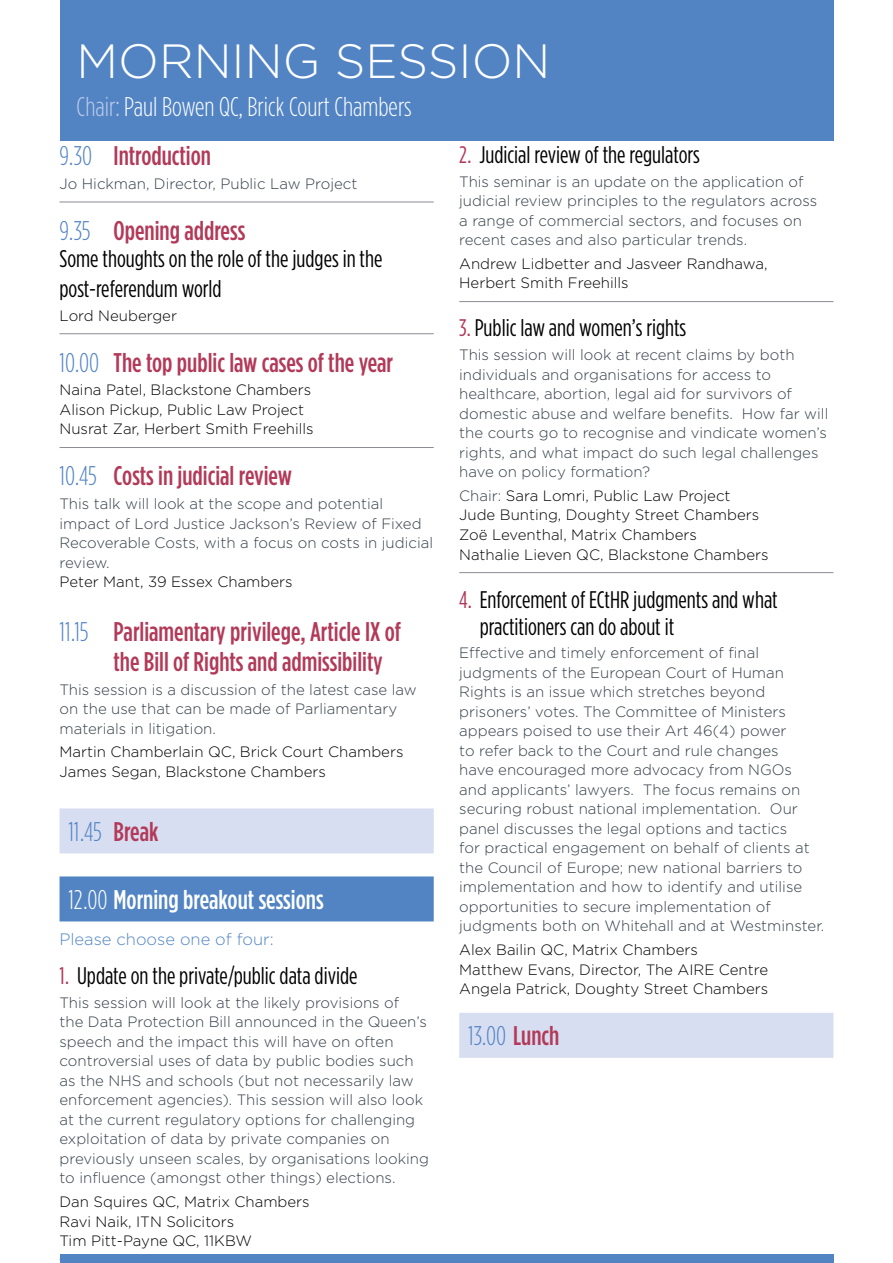
<style>
.page{position:relative;width:893px;height:1263px;background:#fff}
.page>*{position:absolute;margin:0;border:0;box-sizing:border-box;transform-origin:0 0}
.t1{font:300 48px "Gotham";color:#fff}
.t2{font:500 27px/30px "Gotham Condensed";color:#b23a58}
.t3{font:300 27px "Gotham Condensed";color:#fff}
.t4{font:500 27px "Gotham Condensed";color:#fff}
.t5{font:300 27px "Gotham Condensed";color:#5284c4}
.t6{font:24px/30px "Gotham Condensed";color:#000}
.t7{font:300 16.5px "Gotham";color:#5284c4}
.t8{font:300 15px/19.5px "Gotham";color:#333e47}
.t9{font:300 15px/19.5px "Gotham";color:#000}
.s1{color:#c0ccea}
.s2{font-weight:300;color:#5284c4}
.s3{font-weight:500;color:#b23a58}
.s4{font-weight:300}
.s5{color:#b23a58}
.s6{color:#333e47}
</style>
<div class="page">
<div style="left:60px;top:0;width:773px;height:140px;background:#5284c4"></div>
<hr style="left:60px;top:202px;width:374px;height:1px;background:#8b8c94">
<hr style="left:60px;top:333px;width:374px;height:1px;background:#8b8c94">
<hr style="left:60px;top:447px;width:374px;height:1px;background:#8b8c94">
<div style="left:60px;top:808px;width:374px;height:45px;background:#d8def2"></div>
<div style="left:60px;top:876px;width:374px;height:45px;background:#5284c4"></div>
<hr style="left:459px;top:301px;width:374px;height:1px;background:#8b8c94">
<hr style="left:459px;top:572px;width:374px;height:1px;background:#8b8c94">
<div style="left:459px;top:1013px;width:374px;height:45px;background:#d8def2"></div>
<div style="left:60px;top:1254px;width:773px;height:9px;background:#5284c4"></div>
<h1 class="t1" style="left:77px;top:34px;width:475px">MORNING SESSION</h1>
<h2 class="t3" style="left:77px;top:92px;width:337px"><span class="s1">Chair:</span> Paul Bowen QC, Brick Court Chambers</h2>
<h2 class="t2" style="left:60px;top:140px;width:153px"><span class="s2">9.30</span> Introduction</h2>
<p class="t8" style="left:60px;top:174px;width:299px">Jo Hickman, Director, Public Law Project</p>
<h2 class="t2" style="left:60px;top:215px;width:187px"><span class="s2">9.35</span> Opening address</h2>
<h3 class="t6" style="left:60px;top:243px;width:324px">Some thoughts on the role of the judges in the post-referendum world</h3>
<p class="t9" style="left:60px;top:305px;width:119px">Lord Neuberger</p>
<h2 class="t2" style="left:60px;top:346px;width:335px"><span class="s2">10.00</span> The top public law cases of the year</h2>
<p class="t9" style="left:60px;top:380px;width:256px">Naina Patel, Blackstone Chambers<br>Alison Pickup, Public Law Project<br>Nusrat Zar, Herbert Smith Freehills</p>
<h2 class="t2" style="left:60px;top:460px;width:234px"><span class="s2">10.45</span> Costs in judicial review</h2>
<p class="t8" style="left:60px;top:494px;width:375px">This talk will look at the scope and potential impact of Lord Justice Jackson’s Review of Fixed Recoverable Costs, with a focus on costs in judicial review.</p>
<p class="t9" style="left:60px;top:572px;width:235px">Peter Mant, 39 Essex Chambers</p>
<h2 class="t2" style="left:114px;top:616px;width:289px;text-indent:-54px"><span class="s2">11.15</span> Parliamentary privilege, Article IX of the Bill of Rights and admissibility</h2>
<p class="t8" style="left:60px;top:679px;width:359px">This session is a discussion of the latest case law on the use that can be made of Parliamentary materials in litigation.</p>
<p class="t9" style="left:60px;top:742px;width:345px">Martin Chamberlain QC, Brick Court Chambers<br>James Segan, Blackstone Chambers</p>
<h2 class="t5" style="left:68px;top:817px;width:92px">11.45 <span class="s3">Break</span></h2>
<h2 class="t4" style="left:68px;top:884px;width:257px"><span class="s4">12.00</span> Morning breakout sessions</h2>
<p class="t7" style="left:60px;top:931px;width:216px">Please choose one of four:</p>
<h3 class="t6" style="left:60px;top:960px;width:300px"><span class="s5">1.</span> Update on the private/public data divide</h3>
<p class="t8" style="left:60px;top:992px;width:371px">This session will look at the likely provisions of<br>the Data Protection Bill announced in the Queen’s speech and the impact this will have on often controversial uses of data by public bodies such as the NHS and schools (but not necessarily law enforcement agencies). This session will also look at the current regulatory options for challenging exploitation of data by private companies on previously unseen scales, by organisations looking to influence (amongst other things) elections.</p>
<p class="t9" style="left:60px;top:1192px;width:252px">Dan Squires QC, Matrix Chambers<br>Ravi Naik, ITN Solicitors<br>Tim Pitt-Payne QC, 11KBW</p>
<h3 class="t6" style="left:459px;top:139px;width:242px"><span class="s5">2.</span> Judicial review of the regulators</h3>
<p class="t8" style="left:459px;top:171px;width:360px">This seminar is an update on the application of judicial review principles to the regulators across a range of commercial sectors, and focuses on recent cases and also particular trends.</p>
<p class="t9" style="left:459px;top:254px;width:310px">Andrew Lidbetter and Jasveer Randhawa,<br>Herbert Smith Freehills</p>
<h3 class="t6" style="left:459px;top:313px;width:229px"><span class="s5">3.</span> Public law and women’s rights</h3>
<p class="t8" style="left:459px;top:345px;width:371px">This session will look at recent claims by both individuals and organisations for access to healthcare, abortion, legal aid for survivors of domestic abuse and welfare benefits. How far will the courts go to recognise and vindicate women’s rights, and what impact do such legal challenges have on policy formation?</p>
<p class="t9" style="left:459px;top:486px;width:311px"><span class="s6">Chair:</span> Sara Lomri, Public Law Project Jude Bunting, Doughty Street Chambers Zoë Leventhal, Matrix Chambers<br>Nathalie Lieven QC, Blackstone Chambers</p>
<h3 class="t6" style="left:480px;top:585px;width:299px;line-height:27px;text-indent:-20px"><span class="s5">4.</span> Enforcement of ECtHR judgments and what practitioners can do about it</h3>
<p class="t8" style="left:459px;top:643px;width:367px">Effective and timely enforcement of final judgments of the European Court of Human Rights is an issue which stretches beyond prisoners’ votes. The Committee of Ministers appears poised to use their Art 46(4) power<br>to refer back to the Court and rule changes<br>have encouraged more advocacy from NGOs<br>and applicants’ lawyers. The focus remains on securing robust national implementation. Our panel discusses the legal options and tactics<br>for practical engagement on behalf of clients at the Council of Europe; new national barriers to implementation and how to identify and utilise opportunities to secure implementation of judgments both on Whitehall and at Westminster.</p>
<p class="t9" style="left:459px;top:940px;width:310px">Alex Bailin QC, Matrix Chambers<br>Matthew Evans, Director, The AIRE Centre<br>Angela Patrick, Doughty Street Chambers</p>
<h2 class="t5" style="left:468px;top:1021px;width:93px">13.00 <span class="s3">Lunch</span></h2>
</div>
